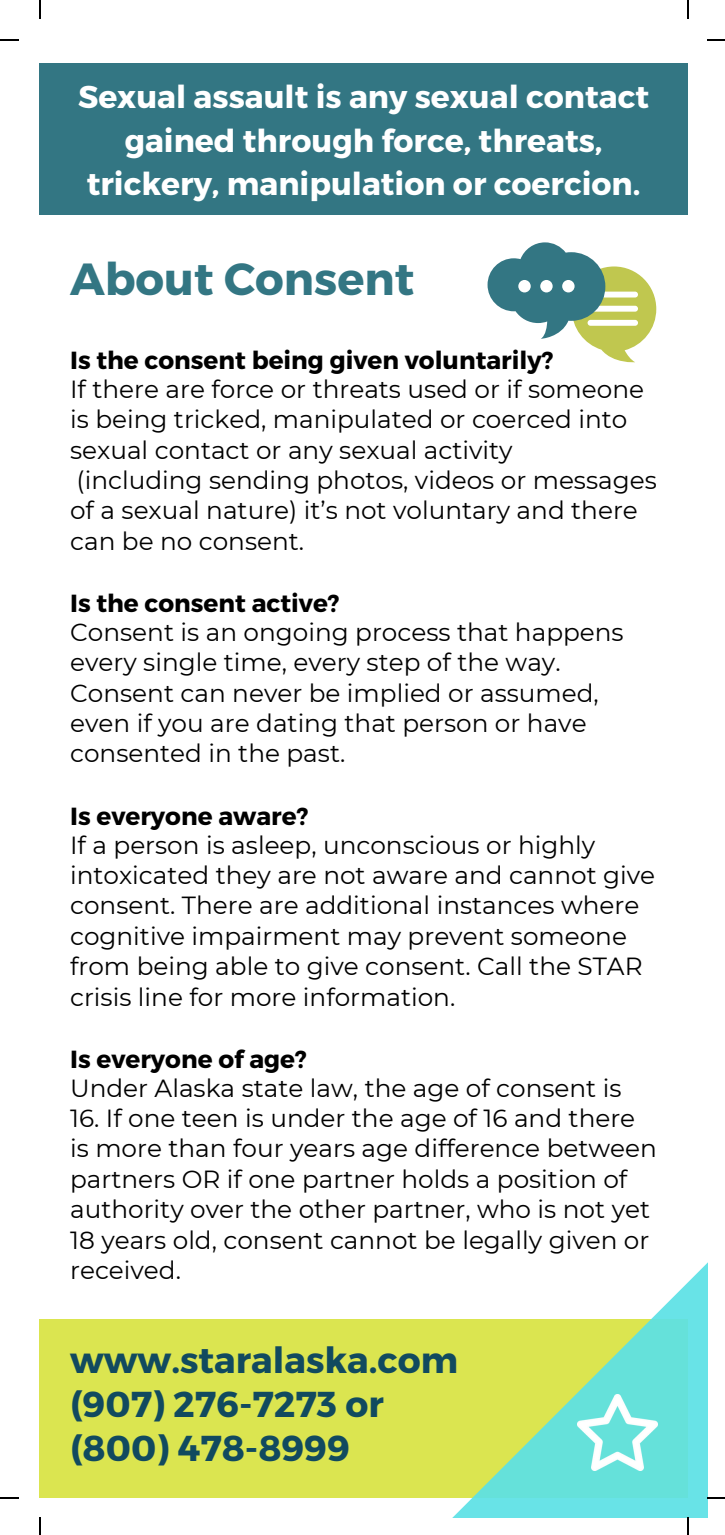
<style>
.page{position:relative;width:725px;height:1535px;background:#fff}
.page>*{position:absolute;margin:0;border:0;box-sizing:border-box;transform-origin:0 0}
.t1{font:700 45px "Montserrat";color:#337683}
.t2{font:700 36px "Montserrat";color:#114a5f}
.t3{font:700 31.5px/43.9px "Montserrat";color:#fff;text-align:center}
.t4{font:24.75px/30.4px "Montserrat";color:#000}
.t5{font:700 24.75px "Montserrat";color:#000}
</style>
<div class="page">
<div style="left:39px;top:1319px;width:648px;height:178px;background:#dbe550"></div>
<svg style="left:282px;top:1263px;width:425px;height:254px"></svg>
<img style="left:577px;top:1394px;width:80px;height:76px">
<div style="left:39px;top:63px;width:648px;height:152px;background:#337683"></div>
<svg style="left:487px;top:242px;width:169px;height:121px"></svg>
<div style="left:518px;top:280px;width:12px;height:12px;background:#fff;border-radius:50%"></div>
<div style="left:540px;top:280px;width:12px;height:12px;background:#fff;border-radius:50%"></div>
<div style="left:562px;top:280px;width:12px;height:12px;background:#fff;border-radius:50%"></div>
<svg style="left:39px;top:0;width:1px;height:19px"></svg>
<svg style="left:0;top:39px;width:19px;height:2px"></svg>
<svg style="left:687px;top:0;width:1px;height:19px"></svg>
<svg style="left:707px;top:39px;width:18px;height:2px"></svg>
<svg style="left:39px;top:1517px;width:1px;height:18px"></svg>
<svg style="left:0;top:1497px;width:19px;height:2px"></svg>
<svg style="left:687px;top:1517px;width:1px;height:18px"></svg>
<svg style="left:707px;top:1497px;width:18px;height:2px"></svg>
<p class="t3" style="left:78px;top:73px;width:572px">Sexual assault is any sexual contact gained through force, threats, trickery, manipulation or coercion.</p>
<p class="t1" style="left:70px;top:249px;width:345px">About Consent</p>
<p class="t5" style="left:70px;top:344px;width:485px">Is the consent being given voluntarily?</p>
<p class="t4" style="left:70px;top:374px;width:588px">If there are force or threats used or if someone is being tricked, manipulated or coerced into sexual contact or any sexual activity<br>(including sending photos, videos or messages of a sexual nature) it’s not voluntary and there can be no consent.</p>
<p class="t5" style="left:70px;top:587px;width:271px">Is the consent active?</p>
<p class="t4" style="left:70px;top:617px;width:555px">Consent is an ongoing process that happens every single time, every step of the way.<br>Consent can never be implied or assumed, even if you are dating that person or have consented in the past.</p>
<p class="t5" style="left:70px;top:800px;width:240px">Is everyone aware?</p>
<p class="t4" style="left:70px;top:829px;width:586px">If a person is asleep, unconscious or highly intoxicated they are not aware and cannot give consent. There are additional instances where cognitive impairment may prevent someone from being able to give consent. Call the STAR crisis line for more information.</p>
<p class="t5" style="left:70px;top:1043px;width:238px">Is everyone of age?</p>
<p class="t4" style="left:70px;top:1072px;width:553px">Under Alaska state law, the age of consent is</p>
<p class="t4" style="left:70px;top:1103px;width:588px">16. If one teen is under the age of 16 and there is more than four years age difference between partners OR if one partner holds a position of authority over the other partner, who is not yet 18 years old, consent cannot be legally given or received.</p>
<p class="t2" style="left:70px;top:1336px;width:389px">www.staralaska.com</p>
<p class="t2" style="left:70px;top:1380px;width:315px">(907) 276-7273 or</p>
<p class="t2" style="left:70px;top:1424px;width:281px">(800) 478-8999</p>
</div>
